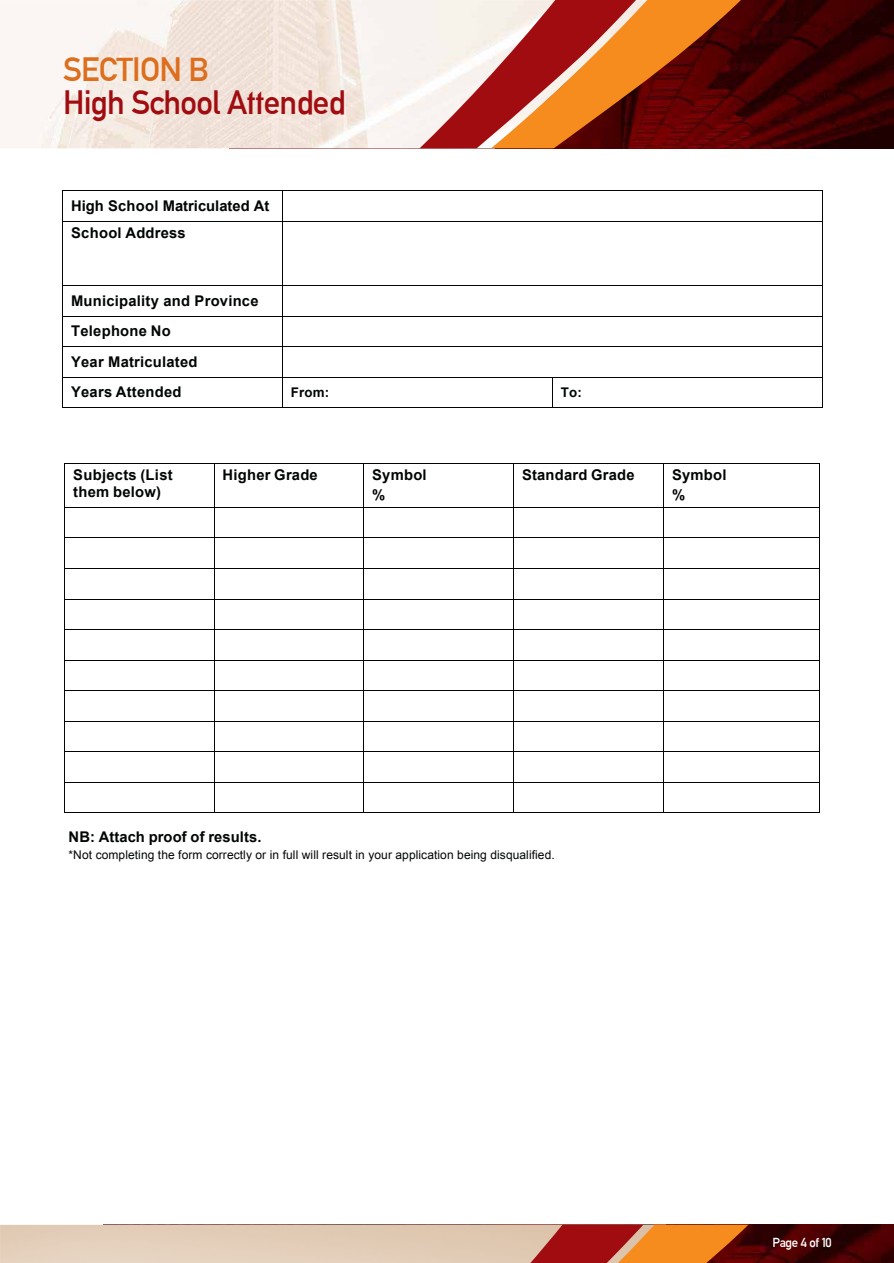
<style>
.page{position:relative;width:894px;height:1263px;background:#fff}
.page>*{position:absolute;margin:0;border:0;box-sizing:border-box;transform-origin:0 0}
.t1{font:33px "Alte DIN1451 Mittelschrift";letter-spacing:-.02em;color:#a10c10}
.t2{font:33px "Alte DIN1451 Mittelschrift";letter-spacing:-.02em;color:#dd6e1d}
.t3{font:700 14.7px/30.6px "Arial";letter-spacing:.015em;color:#020505}
.t4{font:700 13.35px "Arial";letter-spacing:.015em;color:#020505}
.t5{font:12.75px "Alte DIN1451 Mittelschrift";letter-spacing:-.02em;color:#fff}
.t6{font:12px "Arial";letter-spacing:.005em;color:#020505}
</style>
<div class="page">
<hr style="left:62px;top:190px;width:760px;height:1px;background:#020505">
<hr style="left:62px;top:191px;width:1px;height:30px;background:#020505">
<hr style="left:282px;top:191px;width:1px;height:30px;background:#020505">
<hr style="left:822px;top:191px;width:1px;height:30px;background:#020505">
<hr style="left:62px;top:221px;width:760px;height:1px;background:#020505">
<hr style="left:62px;top:221px;width:1px;height:64px;background:#020505">
<hr style="left:282px;top:221px;width:1px;height:64px;background:#020505">
<hr style="left:822px;top:221px;width:1px;height:64px;background:#020505">
<hr style="left:62px;top:285px;width:760px;height:1px;background:#020505">
<hr style="left:62px;top:286px;width:1px;height:30px;background:#020505">
<hr style="left:282px;top:286px;width:1px;height:30px;background:#020505">
<hr style="left:822px;top:286px;width:1px;height:30px;background:#020505">
<hr style="left:62px;top:316px;width:760px;height:1px;background:#020505">
<hr style="left:62px;top:316px;width:1px;height:30px;background:#020505">
<hr style="left:282px;top:316px;width:1px;height:30px;background:#020505">
<hr style="left:822px;top:316px;width:1px;height:30px;background:#020505">
<hr style="left:62px;top:346px;width:760px;height:1px;background:#020505">
<hr style="left:62px;top:347px;width:1px;height:30px;background:#020505">
<hr style="left:282px;top:347px;width:1px;height:30px;background:#020505">
<hr style="left:822px;top:347px;width:1px;height:30px;background:#020505">
<hr style="left:62px;top:377px;width:760px;height:1px;background:#020505">
<hr style="left:62px;top:378px;width:1px;height:30px;background:#020505">
<hr style="left:62px;top:407px;width:220px;height:1px;background:#020505">
<hr style="left:282px;top:378px;width:1px;height:30px;background:#020505">
<hr style="left:283px;top:407px;width:269px;height:1px;background:#020505">
<hr style="left:552px;top:378px;width:1px;height:30px;background:#020505">
<hr style="left:552px;top:407px;width:270px;height:1px;background:#020505">
<hr style="left:822px;top:378px;width:1px;height:30px;background:#020505">
<hr style="left:64px;top:463px;width:756px;height:1px;background:#020505">
<hr style="left:64px;top:464px;width:1px;height:43px;background:#020505">
<hr style="left:214px;top:464px;width:1px;height:43px;background:#020505">
<hr style="left:363px;top:464px;width:1px;height:43px;background:#020505">
<hr style="left:513px;top:464px;width:1px;height:43px;background:#020505">
<hr style="left:663px;top:464px;width:1px;height:43px;background:#020505">
<hr style="left:819px;top:464px;width:1px;height:43px;background:#020505">
<hr style="left:64px;top:507px;width:756px;height:1px;background:#020505">
<svg style="left:64px;top:508px;width:1px;height:29px"></svg>
<svg style="left:214px;top:508px;width:1px;height:29px"></svg>
<svg style="left:363px;top:508px;width:1px;height:29px"></svg>
<svg style="left:513px;top:508px;width:1px;height:29px"></svg>
<svg style="left:663px;top:508px;width:1px;height:29px"></svg>
<svg style="left:819px;top:508px;width:1px;height:29px"></svg>
<hr style="left:64px;top:537px;width:756px;height:1px;background:#020505">
<hr style="left:64px;top:538px;width:1px;height:30px;background:#020505">
<hr style="left:214px;top:538px;width:1px;height:30px;background:#020505">
<hr style="left:363px;top:538px;width:1px;height:30px;background:#020505">
<hr style="left:513px;top:538px;width:1px;height:30px;background:#020505">
<hr style="left:663px;top:538px;width:1px;height:30px;background:#020505">
<hr style="left:819px;top:538px;width:1px;height:30px;background:#020505">
<hr style="left:64px;top:568px;width:756px;height:1px;background:#020505">
<hr style="left:64px;top:569px;width:1px;height:30px;background:#020505">
<hr style="left:214px;top:569px;width:1px;height:30px;background:#020505">
<hr style="left:363px;top:569px;width:1px;height:30px;background:#020505">
<hr style="left:513px;top:569px;width:1px;height:30px;background:#020505">
<hr style="left:663px;top:569px;width:1px;height:30px;background:#020505">
<hr style="left:819px;top:569px;width:1px;height:30px;background:#020505">
<hr style="left:64px;top:599px;width:756px;height:1px;background:#020505">
<hr style="left:64px;top:599px;width:1px;height:30px;background:#020505">
<hr style="left:214px;top:599px;width:1px;height:30px;background:#020505">
<hr style="left:363px;top:599px;width:1px;height:30px;background:#020505">
<hr style="left:513px;top:599px;width:1px;height:30px;background:#020505">
<hr style="left:663px;top:599px;width:1px;height:30px;background:#020505">
<hr style="left:819px;top:599px;width:1px;height:30px;background:#020505">
<hr style="left:64px;top:629px;width:756px;height:1px;background:#020505">
<hr style="left:64px;top:630px;width:1px;height:30px;background:#020505">
<hr style="left:214px;top:630px;width:1px;height:30px;background:#020505">
<hr style="left:363px;top:630px;width:1px;height:30px;background:#020505">
<hr style="left:513px;top:630px;width:1px;height:30px;background:#020505">
<hr style="left:663px;top:630px;width:1px;height:30px;background:#020505">
<hr style="left:819px;top:630px;width:1px;height:30px;background:#020505">
<hr style="left:64px;top:660px;width:756px;height:1px;background:#020505">
<svg style="left:64px;top:661px;width:1px;height:29px"></svg>
<svg style="left:214px;top:661px;width:1px;height:29px"></svg>
<svg style="left:363px;top:661px;width:1px;height:29px"></svg>
<svg style="left:513px;top:661px;width:1px;height:29px"></svg>
<svg style="left:663px;top:661px;width:1px;height:29px"></svg>
<svg style="left:819px;top:661px;width:1px;height:29px"></svg>
<hr style="left:64px;top:690px;width:756px;height:1px;background:#020505">
<hr style="left:64px;top:691px;width:1px;height:30px;background:#020505">
<hr style="left:214px;top:691px;width:1px;height:30px;background:#020505">
<hr style="left:363px;top:691px;width:1px;height:30px;background:#020505">
<hr style="left:513px;top:691px;width:1px;height:30px;background:#020505">
<hr style="left:663px;top:691px;width:1px;height:30px;background:#020505">
<hr style="left:819px;top:691px;width:1px;height:30px;background:#020505">
<hr style="left:64px;top:721px;width:756px;height:1px;background:#020505">
<hr style="left:64px;top:721px;width:1px;height:30px;background:#020505">
<hr style="left:214px;top:721px;width:1px;height:30px;background:#020505">
<hr style="left:363px;top:721px;width:1px;height:30px;background:#020505">
<hr style="left:513px;top:721px;width:1px;height:30px;background:#020505">
<hr style="left:663px;top:721px;width:1px;height:30px;background:#020505">
<hr style="left:819px;top:721px;width:1px;height:30px;background:#020505">
<hr style="left:64px;top:751px;width:756px;height:1px;background:#020505">
<hr style="left:64px;top:752px;width:1px;height:30px;background:#020505">
<hr style="left:214px;top:752px;width:1px;height:30px;background:#020505">
<hr style="left:363px;top:752px;width:1px;height:30px;background:#020505">
<hr style="left:513px;top:752px;width:1px;height:30px;background:#020505">
<hr style="left:663px;top:752px;width:1px;height:30px;background:#020505">
<hr style="left:819px;top:752px;width:1px;height:30px;background:#020505">
<hr style="left:64px;top:782px;width:756px;height:1px;background:#020505">
<hr style="left:64px;top:783px;width:1px;height:30px;background:#020505">
<hr style="left:64px;top:812px;width:150px;height:1px;background:#020505">
<hr style="left:214px;top:783px;width:1px;height:30px;background:#020505">
<hr style="left:214px;top:812px;width:149px;height:1px;background:#020505">
<hr style="left:363px;top:783px;width:1px;height:30px;background:#020505">
<hr style="left:364px;top:812px;width:149px;height:1px;background:#020505">
<hr style="left:513px;top:783px;width:1px;height:30px;background:#020505">
<hr style="left:514px;top:812px;width:149px;height:1px;background:#020505">
<hr style="left:663px;top:783px;width:1px;height:30px;background:#020505">
<hr style="left:664px;top:812px;width:155px;height:1px;background:#020505">
<hr style="left:819px;top:783px;width:1px;height:30px;background:#020505">
<img style="left:809px;top:0;width:84px;height:148px">
<svg style="left:0;top:0;width:809px;height:148px"></svg>
<img style="left:815px;top:1225px;width:78px;height:38px">
<svg style="left:0;top:1225px;width:815px;height:38px"></svg>
<h1 class="t2" style="left:63px;top:50px;width:147px">SECTION B</h1>
<h1 class="t1" style="left:63px;top:83px;width:284px">High School Attended</h1>
<p class="t3" style="left:71px;top:192px;width:200px;line-height:27px">High School Matriculated At<br>School Address</p>
<p class="t3" style="left:71px;top:286px;width:189px">Municipality and Province<br>Telephone No<br>Year Matriculated<br>Years Attended</p>
<p class="t4" style="left:291px;top:383px;width:40px">From:</p>
<p class="t4" style="left:561px;top:383px;width:23px">To:</p>
<p class="t3" style="left:73px;top:467px;width:101px;line-height:17.2px">Subjects (List them below)</p>
<p class="t3" style="left:223px;top:460px;width:97px">Higher Grade</p>
<p class="t3" style="left:372px;top:465px;width:56px;line-height:20.5px">Symbol %</p>
<p class="t3" style="left:522px;top:460px;width:114px">Standard Grade</p>
<p class="t3" style="left:672px;top:465px;width:56px;line-height:20.5px">Symbol %</p>
<p class="t3" style="left:69px;top:822px;width:195px">NB: Attach proof of results.</p>
<p class="t6" style="left:69px;top:847px;width:488px">*Not completing the form correctly or in full will result in your application being disqualified.</p>
<p class="t5" style="left:772px;top:1235px;width:61px">Page 4 of 10</p>
</div>
